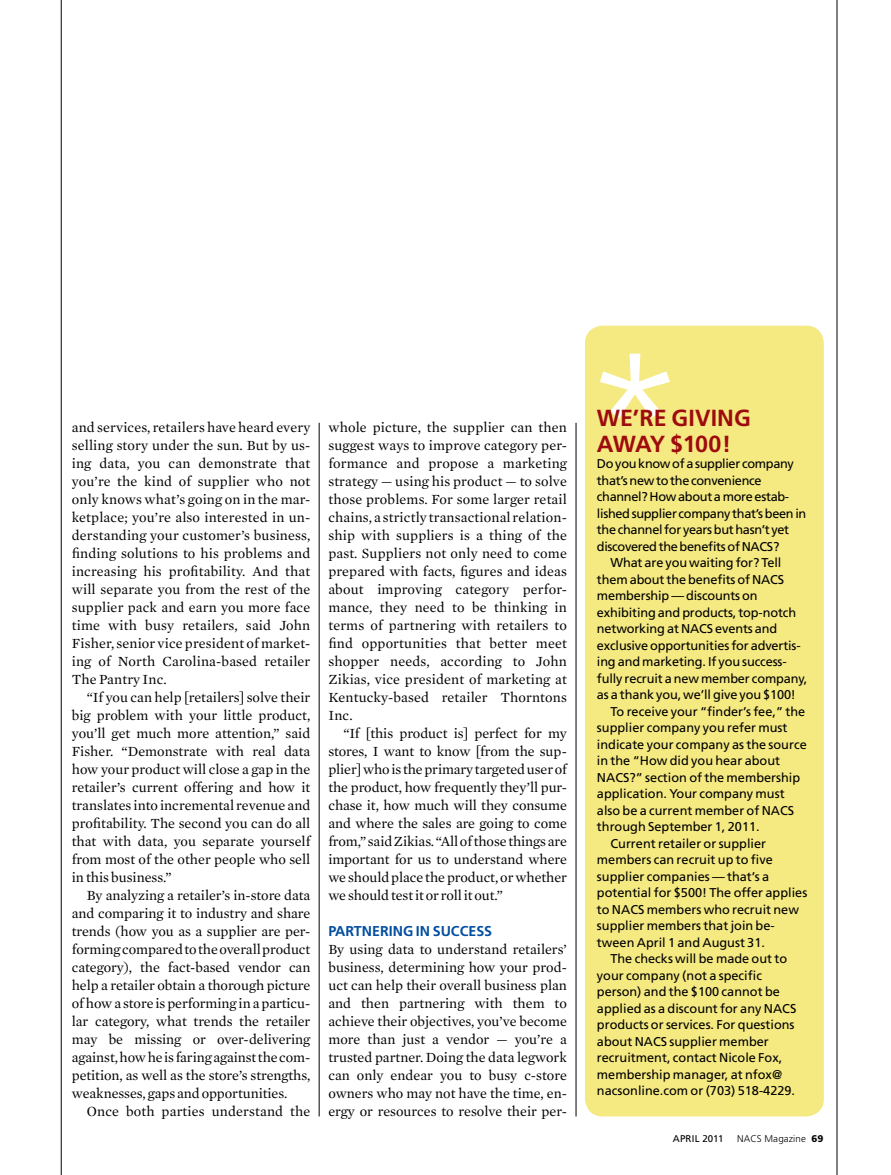
<style>
.page{position:relative;width:891px;height:1175px;background:#fff}
.page>*{position:absolute;margin:0;border:0;box-sizing:border-box;transform-origin:0 0}
.t1{font:700 23.25px/25.5px "Frutiger";color:#9e0b0f}
.t2{font:14.25px/18px "Mercury Text G1";color:#000;text-align:justify}
.t3{font:700 14.25px "Frutiger";color:#034ea2}
.t4{font:12.75px "Frutiger";color:#000}
.t5{font:12.75px "Frutiger";letter-spacing:-.025em;color:#000}
.t6{font:300 9.75px "Frutiger";letter-spacing:.015em;color:#000}
.t7{font:9.75px "Frutiger";letter-spacing:.02em;color:#000}
.s1{font-weight:900}
</style>
<div class="page">
<hr style="left:61px;top:0;width:1px;height:1174px;background:#000">
<hr style="left:837px;top:0;width:1px;height:1174px;background:#000">
<hr style="left:319px;top:423px;width:1px;height:693px;background:#000">
<hr style="left:576px;top:423px;width:1px;height:693px;background:#000">
<div style="left:585px;top:326px;width:239px;height:790px;background:#f5e981;border-radius:18px"></div>
<svg style="left:600px;top:353px;width:70px;height:65px"></svg>
<p class="t2" style="left:72px;top:418px;width:240px">and services, retailers have heard every selling story under the sun. But by us&shy;ing data, you can demonstrate that you’re the kind of supplier who not only knows what’s going on in the mar&shy;ketplace; you’re also interested in un&shy;derstanding your customer’s business, finding solutions to his problems and increasing his profitability. And that will separate you from the rest of the supplier pack and earn you more face time with busy retailers, said John Fisher, senior vice president of market&shy;ing of North Carolina-based retailer The Pantry Inc.</p>
<p class="t2" style="left:72px;top:688px;width:240px;text-indent:15px">“If you can help [retailers] solve their big problem with your little product, you’ll get much more attention,” said Fisher. “Demonstrate with real data how your product will close a gap in the retailer’s current offering and how it translates into incremental revenue and profitability. The second you can do all that with data, you separate yourself from most of the other people who sell in this business.”</p>
<p class="t2" style="left:72px;top:886px;width:240px;text-indent:15px">By analyzing a retailer’s in-store data and comparing it to industry and share trends (how you as a supplier are per&shy;forming compared to the overall product category), the fact-based vendor can help a retailer obtain a thorough picture of how a store is performing in a particu&shy;lar category, what trends the retailer may be missing or over-delivering against, how he is faring against the com&shy;petition, as well as the store’s strengths, weaknesses, gaps and opportunities.</p>
<p class="t2" style="left:87px;top:1102px;width:225px">Once both parties understand the</p>
<p class="t2" style="left:328px;top:418px;width:240px">whole picture, the supplier can then suggest ways to improve category per&shy;formance and propose a marketing strategy — using his product — to solve those problems. For some larger retail chains, a strictly transactional relation&shy;ship with suppliers is a thing of the past. Suppliers not only need to come prepared with facts, figures and ideas about improving category perfor&shy;mance, they need to be thinking in terms of partnering with retailers to find opportunities that better meet shopper needs, according to John Zikias, vice president of marketing at Kentucky-based retailer Thorntons Inc.</p>
<p class="t2" style="left:328px;top:724px;width:240px;text-indent:15px">“If [this product is] perfect for my stores, I want to know [from the sup&shy;plier] who is the primary targeted user of the product, how frequently they’ll pur&shy;chase it, how much will they consume and where the sales are going to come from,” said Zikias. “All of those things are important for us to understand where we should place the product, or whether we should test it or roll it out.”</p>
<p class="t3" style="left:328px;top:923px;width:165px">PARTNERING IN SUCCESS</p>
<p class="t2" style="left:328px;top:940px;width:240px">By using data to understand retailers’ business, determining how your prod&shy;uct can help their overall business plan and then partnering with them to achieve their objectives, you’ve become more than just a vendor — you’re a trusted partner. Doing the data legwork can only endear you to busy c-store owners who may not have the time, en&shy;ergy or resources to resolve their per-</p>
<h1 class="t1" style="left:597px;top:405px;width:155px">WE’RE GIVING<br>AWAY $100!</h1>
<p class="t5" style="left:597px;top:456px;width:199px">Do you know of a supplier company</p>
<p class="t5" style="left:597px;top:473px;width:166px">that’s new to the convenience</p>
<p class="t5" style="left:597px;top:489px;width:194px">channel? How about a more estab-</p>
<p class="t5" style="left:597px;top:506px;width:211px">lished supplier company that’s been in</p>
<p class="t5" style="left:597px;top:522px;width:194px">the channel for years but hasn’t yet</p>
<p class="t5" style="left:597px;top:539px;width:184px">discovered the benefits of NACS?</p>
<p class="t4" style="left:610px;top:555px;width:172px">What are you waiting for? Tell</p>
<p class="t4" style="left:597px;top:572px;width:189px">them about the benefits of NACS</p>
<p class="t4" style="left:597px;top:588px;width:162px">membership — discounts on</p>
<p class="t4" style="left:597px;top:605px;width:201px">exhibiting and products, top-notch</p>
<p class="t4" style="left:597px;top:621px;width:182px">networking at NACS events and</p>
<p class="t4" style="left:597px;top:638px;width:205px">exclusive opportunities for advertis-</p>
<p class="t4" style="left:597px;top:654px;width:191px">ing and marketing. If you success-</p>
<p class="t4" style="left:597px;top:671px;width:212px">fully recruit a new member company,</p>
<p class="t4" style="left:597px;top:687px;width:201px">as a thank you, we’ll give you $100!</p>
<p class="t4" style="left:610px;top:704px;width:196px">To receive your “finder’s fee,” the</p>
<p class="t4" style="left:597px;top:720px;width:192px">supplier company you refer must</p>
<p class="t4" style="left:597px;top:737px;width:211px">indicate your company as the source</p>
<p class="t4" style="left:597px;top:753px;width:185px">in the “How did you hear about</p>
<p class="t4" style="left:597px;top:770px;width:205px">NACS?” section of the membership</p>
<p class="t4" style="left:597px;top:786px;width:189px">application. Your company must</p>
<p class="t4" style="left:597px;top:803px;width:199px">also be a current member of NACS</p>
<p class="t4" style="left:597px;top:819px;width:164px">through September 1, 2011.</p>
<p class="t4" style="left:610px;top:836px;width:157px">Current retailer or supplier</p>
<p class="t4" style="left:597px;top:852px;width:177px">members can recruit up to five</p>
<p class="t4" style="left:597px;top:869px;width:174px">supplier companies — that’s a</p>
<p class="t4" style="left:597px;top:885px;width:212px">potential for $500! The offer applies</p>
<p class="t4" style="left:597px;top:902px;width:204px">to NACS members who recruit new</p>
<p class="t4" style="left:597px;top:918px;width:179px">supplier members that join be-</p>
<p class="t4" style="left:597px;top:935px;width:170px">tween April 1 and August 31.</p>
<p class="t4" style="left:610px;top:951px;width:178px">The checks will be made out to</p>
<p class="t4" style="left:597px;top:968px;width:167px">your company (not a specific</p>
<p class="t4" style="left:597px;top:984px;width:184px">person) and the $100 cannot be</p>
<p class="t4" style="left:597px;top:1001px;width:201px">applied as a discount for any NACS</p>
<p class="t4" style="left:597px;top:1017px;width:199px">products or services. For questions</p>
<p class="t4" style="left:597px;top:1034px;width:173px">about NACS supplier member</p>
<p class="t4" style="left:597px;top:1050px;width:187px">recruitment, contact Nicole Fox,</p>
<p class="t4" style="left:597px;top:1067px;width:187px">membership manager, at nfox@</p>
<p class="t4" style="left:597px;top:1083px;width:200px">nacsonline.com or (703) 518-4229.</p>
<p class="t7" style="left:673px;top:1133px;width:52px">APRIL 2011</p>
<p class="t6" style="left:737px;top:1133px;width:88px">NACS Magazine <span class="s1">69</span></p>
</div>
